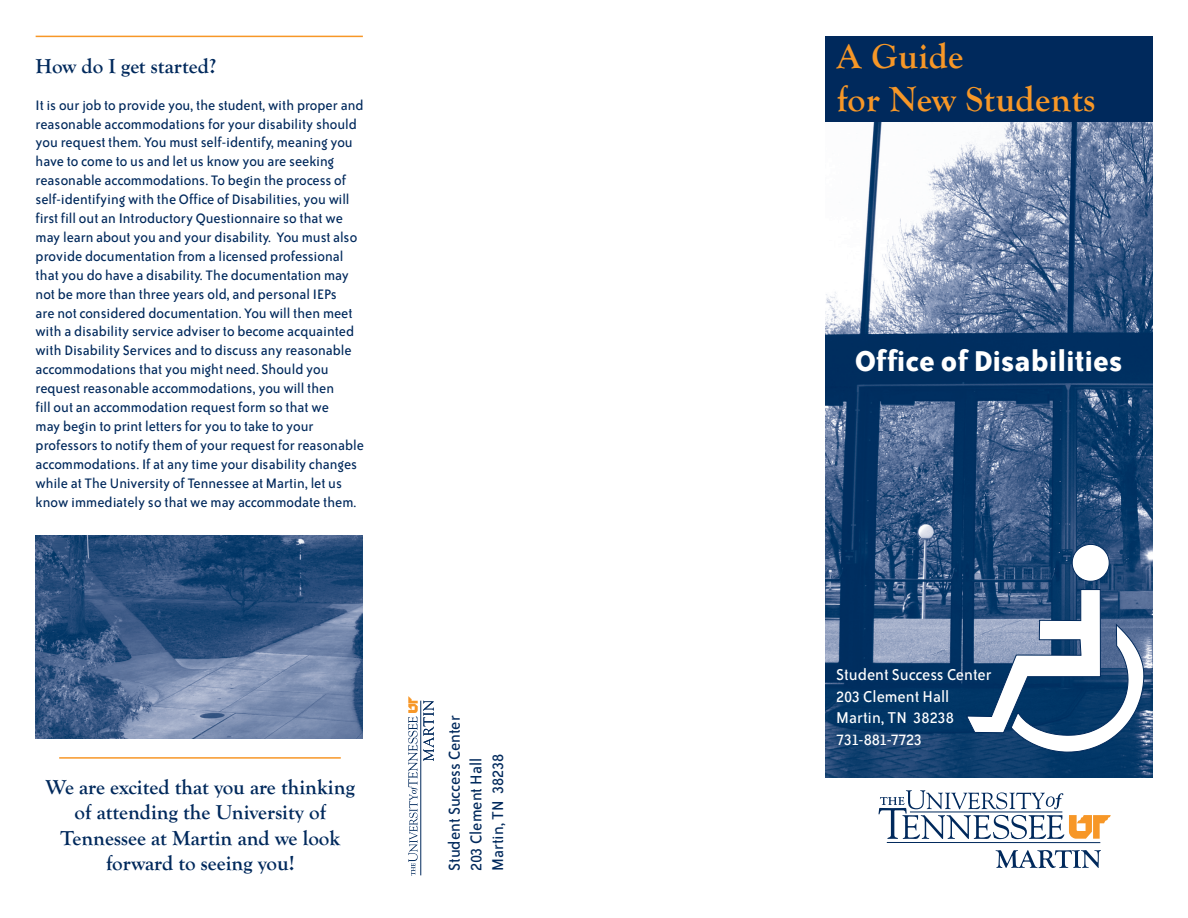
<style>
.page{position:relative;width:1188px;height:918px;background:#fff}
.page>*{position:absolute;margin:0;border:0;box-sizing:border-box;transform-origin:0 0}
.t1{font:700 36px/43.2px "Goudy Old Style T";letter-spacing:.01em;color:#f79727}
.t2{font:700 33px "Bailey Sans ITC";color:#fff}
.t3{font:700 21px/25.2px "Goudy Old Style T";color:#00295c;text-align:center}
.t4{font:18px/21.6px "Bailey Sans ITC";color:#fff}
.t5{font:18px/21.6px "Bailey Sans ITC";color:#00295c}
.t6{font:15.75px/18.9px "Bailey Sans ITC";color:#00295c}
</style>
<div class="page">
<div style="left:825px;top:36px;width:327px;height:87px;background:#00295c"></div>
<img style="left:825px;top:123px;width:327px;height:655px">
<svg style="left:879px;top:790px;width:232px;height:49px"></svg>
<hr style="left:910px;top:812px;width:152px;height:1px;background:#00295c">
<hr style="left:887px;top:842px;width:213px;height:1px;background:#00295c">
<svg style="left:996px;top:850px;width:105px;height:18px"></svg>
<svg style="left:966px;top:589px;width:178px;height:163px"></svg>
<svg style="left:1072px;top:544px;width:38px;height:38px"></svg>
<img style="left:36px;top:535px;width:327px;height:204px">
<hr style="left:36px;top:36px;width:327px;height:1px;background:#f79727">
<hr style="left:59px;top:757px;width:282px;height:2px;background:#f79727">
<svg style="left:408px;top:696px;width:26px;height:180px"></svg>
<h3 class="t3" style="left:36px;top:54px;width:182px">How do I get started?</h3>
<p class="t6" style="left:36px;top:96px;width:330px">It is our job to provide you, the student, with proper and reasonable accommodations for your disability should you request them. You must self-identify, meaning you have to come to us and let us know you are seeking reasonable accommodations. To begin the process of self-identifying with the Office of Disabilities, you will first fill out an Introductory Questionnaire so that we may learn about you and your disability. You must also provide documentation from a licensed professional that you do have a disability. The documentation may not be more than three years old, and personal IEPs<br>are not considered documentation. You will then meet with a disability service adviser to become acquainted with Disability Services and to discuss any reasonable accommodations that you might need. Should you request reasonable accommodations, you will then<br>fill out an accommodation request form so that we<br>may begin to print letters for you to take to your professors to notify them of your request for reasonable accommodations. If at any time your disability changes while at The University of Tennessee at Martin, let us know immediately so that we may accommodate them.</p>
<h3 class="t3" style="left:46px;top:775px;width:310px">We are excited that you are thinking of attending the University of<br>Tennessee at Martin and we look forward to seeing you!</h3>
<p class="t5" style="left:444px;top:871px;width:157px;rotate:-90deg">Student Success Center<br>203 Clement Hall<br>Martin, TN 38238</p>
<h1 class="t1" style="left:837px;top:35px;width:260px">A Guide<br>for New Students</h1>
<h2 class="t2" style="left:855px;top:343px;width:269px">Office of Disabilities</h2>
<p class="t4" style="left:836px;top:664px;width:157px">Student Success Center<br>203 Clement Hall<br>Martin, TN 38238<br>731-881-7723</p>
</div>
